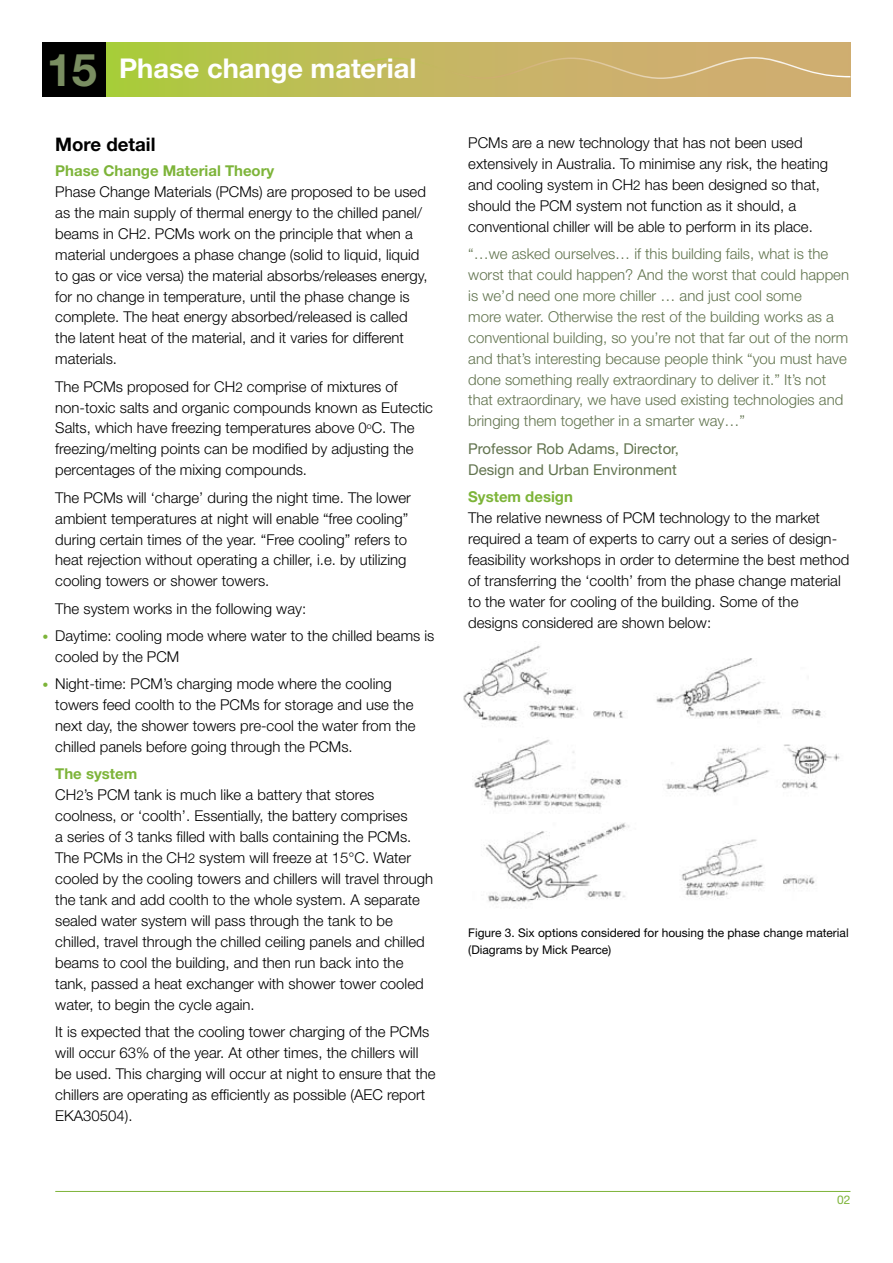
<style>
.page{position:relative;width:893px;height:1263px;background:#fff}
.page>*{position:absolute;margin:0;border:0;box-sizing:border-box;transform-origin:0 0}
.t1{font:700 27.3px "Helvetica Neue";color:#fff}
.t2{font:700 18.75px "Helvetica Neue";color:#000}
.t3{font:300 15px/21px "Helvetica Neue";color:#000}
.t4{font:300 15px/21px "Helvetica Neue";color:#62744f}
.t5{font:15px/21px "Helvetica Neue";color:#62744f}
.t6{font:700 15px "Helvetica Neue";color:#7db439}
.t7{font:12px/16.5px "Helvetica Neue";color:#000}
.t8{font:12px "Helvetica Neue";color:#7db439}
.s1{font-size:45.3px;color:#798d61}
.s2{font-size:13.5px}
.s3{font-size:12px;color:#7db439}
.s4{font-weight:700;color:#7db439}
</style>
<div class="page">
<hr style="left:55px;top:1191px;width:795px;height:1px;background:#7db439">
<div style="left:106px;top:43px;width:744px;height:54px;background:linear-gradient(to right,#b0c744,#d7a87b)"></div>
<svg style="left:329px;top:57px;width:521px;height:22px"></svg>
<div style="left:43px;top:43px;width:63px;height:54px;background:#000"></div>
<img style="left:463px;top:645px;width:377px;height:258px">
<h1 class="t1" style="left:47px;top:52px;width:371px"><span class="s1">15</span> Phase change material</h1>
<p class="t2" style="left:55px;top:132px;width:102px">More detail</p>
<p class="t6" style="left:55px;top:161px;width:221px">Phase Change Material Theory</p>
<p class="t3" style="left:55px;top:181px;width:374px">Phase Change Materials (PCMs) are proposed to be used as the main supply of thermal energy to the chilled panel/ beams in CH<span class="s2">2</span>. PCMs work on the principle that when a material undergoes a phase change (solid to liquid, liquid to gas or vice versa) the material absorbs/releases energy, for no change in temperature, until the phase change is complete. The heat energy absorbed/released is called the latent heat of the material, and it varies for different materials.</p>
<p class="t3" style="left:55px;top:375px;width:379px">The PCMs proposed for CH<span class="s2">2</span> comprise of mixtures of non-toxic salts and organic compounds known as Eutectic Salts, which have freezing temperatures above 0<sup>o</sup>C. The freezing/melting points can be modified by adjusting the percentages of the mixing compounds.</p>
<p class="t3" style="left:55px;top:486px;width:357px">The PCMs will ‘charge’ during the night time. The lower ambient temperatures at night will enable “free cooling” during certain times of the year. “Free cooling” refers to heat rejection without operating a chiller, i.e. by utilizing cooling towers or shower towers.</p>
<p class="t3" style="left:55px;top:598px;width:252px">The system works in the following way:</p>
<p class="t3" style="left:55px;top:625px;width:381px;text-indent:-13px"><span class="s3">•</span> Daytime: cooling mode where water to the chilled beams is cooled by the PCM</p>
<p class="t3" style="left:55px;top:673px;width:362px;text-indent:-13px"><span class="s3">•</span> Night-time: PCM’s charging mode where the cooling towers feed coolth to the PCMs for storage and use the next day, the shower towers pre-cool the water from the chilled panels before going through the PCMs.</p>
<p class="t3" style="left:55px;top:763px;width:379px"><span class="s4">The system<br></span>CH<span class="s2">2</span>’s PCM tank is much like a battery that stores coolness, or ‘coolth’. Essentially, the battery comprises<br>a series of 3 tanks filled with balls containing the PCMs.<br>The PCMs in the CH<span class="s2">2</span> system will freeze at 15°C. Water cooled by the cooling towers and chillers will travel through the tank and add coolth to the whole system. A separate sealed water system will pass through the tank to be chilled, travel through the chilled ceiling panels and chilled beams to cool the building, and then run back into the tank, passed a heat exchanger with shower tower cooled water, to begin the cycle again.</p>
<p class="t3" style="left:55px;top:1021px;width:382px">It is expected that the cooling tower charging of the PCMs will occur 63% of the year. At other times, the chillers will be used. This charging will occur at night to ensure that the chillers are operating as efficiently as possible (AEC report EKA30504).</p>
<p class="t3" style="left:468px;top:132px;width:362px">PCMs are a new technology that has not been used extensively in Australia. To minimise any risk, the heating and cooling system in CH<span class="s2">2</span> has been designed so that, should the PCM system not function as it should, a conventional chiller will be able to perform in its place.</p>
<p class="t4" style="left:468px;top:243px;width:382px">“…we asked ourselves… if this building fails, what is the worst that could happen? And the worst that could happen is we’d need one more chiller … and just cool some<br>more water. Otherwise the rest of the building works as a conventional building, so you’re not that far out of the norm and that’s interesting because people think “you must have done something really extraordinary to deliver it.” It’s not that extraordinary, we have used existing technologies and bringing them together in a smarter way…”</p>
<p class="t5" style="left:468px;top:438px;width:212px">Professor Rob Adams, Director,<br>Design and Urban Environment</p>
<p class="t6" style="left:468px;top:487px;width:106px">System design</p>
<p class="t3" style="left:468px;top:507px;width:383px">The relative newness of PCM technology to the market required a team of experts to carry out a series of design&shy;feasibility workshops in order to determine the best method of transferring the ‘coolth’ from the phase change material to the water for cooling of the building. Some of the designs considered are shown below:</p>
<p class="t7" style="left:468px;top:925px;width:382px">Figure 3. Six options considered for housing the phase change material (Diagrams by Mick Pearce)</p>
<p class="t8" style="left:837px;top:1193px;width:15px">02</p>
</div>
